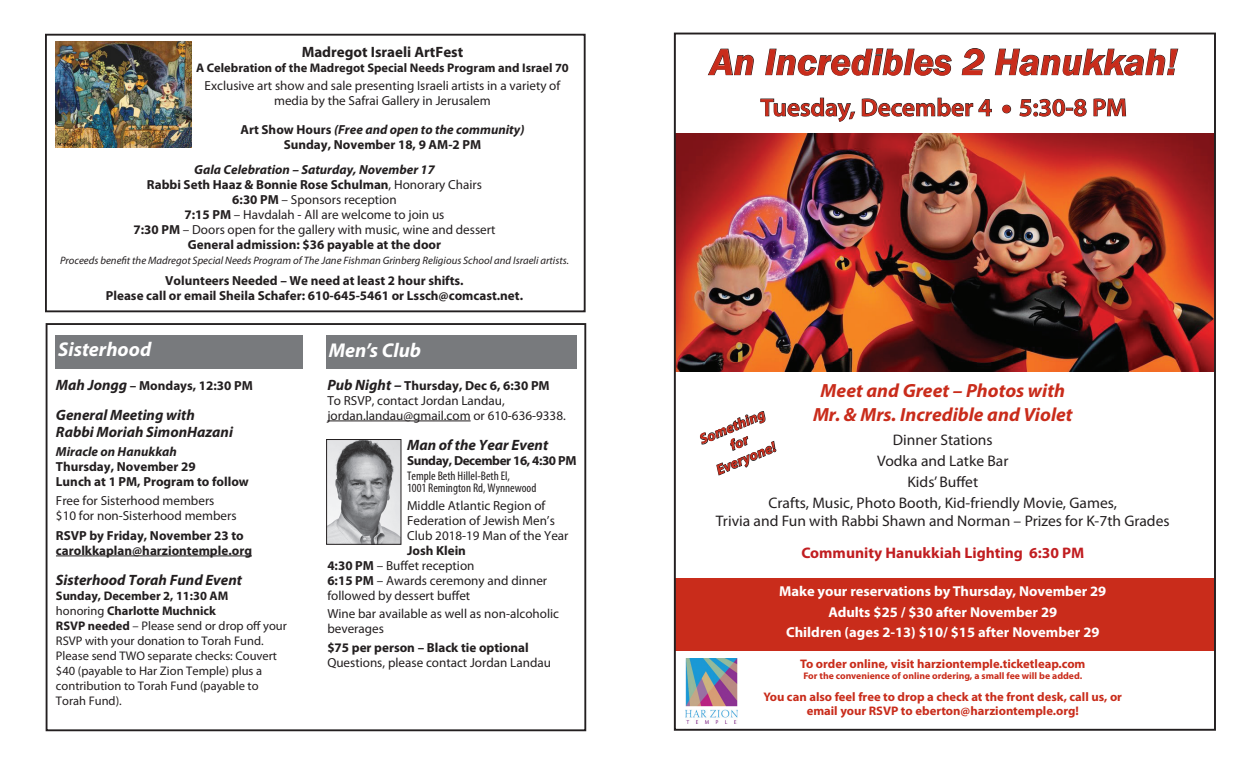
<style>
.page{position:relative;width:1260px;height:765px;background:#fff}
.page>*{position:absolute;margin:0;border:0;box-sizing:border-box;transform-origin:0 0}
.t1{font:italic 600 38.25px "Franklin Gothic";color:#c92c1b}
.t2{font:600 24.88px "Myriad Pro";color:#c92c1b}
.t3{font:italic 700 20px "Myriad Pro";color:#fff}
.t4{font:italic 700 19.12px/23.9px "Myriad Pro";color:#c92c1b;text-align:center}
.t5{font:15.25px/21px "Myriad Pro";color:#231f20;text-align:center}
.t6{font:700 15.25px "Myriad Pro";color:#c11e21}
.t7{font:italic 700 15px/17.5px "Myriad Pro";color:#231f20}
.t8{font:700 15px "Myriad Pro";color:#231f20}
.t9{font:700 14.38px/20.1px "Myriad Pro";color:#fff;text-align:center}
.t10{font:italic 700 14.38px/17.2px "Myriad Pro";color:#c92c1b;text-align:center}
.t11{font:13.12px/15px "Myriad Pro";color:#231f20}
.t12{font:700 13.12px/15px "Myriad Pro";color:#231f20;text-align:center}
.t13{font:700 13.12px "Myriad Pro";letter-spacing:-.03em;color:#231f20}
.t14{font:italic 700 13.12px "Myriad Pro";color:#231f20}
.t15{font:12.5px/15px "Myriad Pro";color:#231f20}
.t16{font:700 12.5px/14.4px "Myriad Pro";color:#c92c1b;text-align:center}
.t17{font:700 12.5px "Myriad Pro";color:#231f20}
.t18{font:condensed 12.5px/12.5px "Myriad Pro";color:#231f20}
.t19{font:italic 10.75px "Myriad Pro";color:#231f20}
.t20{font:700 9.62px "Myriad Pro";color:#c92c1b}
.s1{font-style:italic}
.s2{font-weight:700;font-style:italic}
.s3{font-weight:700}
.s4{font-style:italic;font-size:15px}
.s5{font-weight:700;font-style:italic;font-size:15px}
</style>
<div class="page">
<div style="left:45px;top:34px;width:541px;height:278px;border:2px solid #231f20"></div>
<div style="left:46px;top:323px;width:540px;height:408px;border:2px solid #231f20"></div>
<div style="left:56px;top:335px;width:247px;height:34px;background:#787a7d"></div>
<hr style="left:56px;top:556px;width:196px;height:1px;background:#231f20">
<div style="left:326px;top:335px;width:251px;height:34px;background:#787a7d"></div>
<hr style="left:327px;top:421px;width:144px;height:1px;background:#231f20">
<img style="left:328px;top:441px;width:71px;height:102px">
<div style="left:326px;top:439px;width:75px;height:106px;border:1px solid #231f20"></div>
<img style="left:56px;top:42px;width:136px;height:106px">
<img style="left:685px;top:659px;width:52px;height:64px">
<svg style="left:708px;top:49px;width:46px;height:26px"></svg>
<svg style="left:765px;top:48px;width:187px;height:28px"></svg>
<svg style="left:962px;top:48px;width:23px;height:27px"></svg>
<svg style="left:995px;top:49px;width:183px;height:27px"></svg>
<svg style="left:760px;top:98px;width:95px;height:24px"></svg>
<svg style="left:862px;top:98px;width:130px;height:19px"></svg>
<svg style="left:1002px;top:105px;width:9px;height:8px"></svg>
<svg style="left:1019px;top:99px;width:68px;height:18px"></svg>
<svg style="left:1094px;top:98px;width:32px;height:18px"></svg>
<div style="left:674px;top:578px;width:540px;height:72px;background:#c92c1b"></div>
<img style="left:677px;top:133px;width:536px;height:239px">
<svg style="left:700px;top:411px;width:76px;height:65px"></svg>
<p class="t8" style="left:302px;top:42px;width:163px">Madregot Israeli ArtFest</p>
<p class="t17" style="left:196px;top:59px;width:374px">A Celebration of the Madregot Special Needs Program and Israel 70</p>
<p class="t11" style="left:205px;top:78px;width:357px;text-align:center">Exclusive art show and sale presenting Israeli artists in a variety of media by the Safrai Gallery in Jerusalem</p>
<p class="t12" style="left:241px;top:122px;width:285px">Art Show Hours <span class="s1">(Free and open to the community)<br></span>Sunday, November 18, 9 AM-2 PM</p>
<p class="t11" style="left:134px;top:162px;width:363px;text-align:center"><span class="s2">Gala Celebration – Saturday, November 17<br></span><span class="s3">Rabbi Seth Haaz &amp; Bonnie Rose Schulman</span>, Honorary Chairs <span class="s3">6:30 PM</span> – Sponsors reception<br><span class="s3">7:15 PM</span> – Havdalah - All are welcome to join us<br><span class="s3">7:30 PM</span> – Doors open for the gallery with music, wine and dessert <span class="s3">General admission: $36 payable at the door</span></p>
<p class="t19" style="left:60px;top:254px;width:510px">Proceeds benefit the Madregot Special Needs Program of The Jane Fishman Grinberg Religious School and Israeli artists.</p>
<p class="t12" style="left:106px;top:273px;width:419px">Volunteers Needed – We need at least 2 hour shifts.<br>Please call or email Sheila Schafer: 610-645-5461 or Lssch@comcast.net.</p>
<h3 class="t3" style="left:58px;top:336px;width:95px">Sisterhood</h3>
<p class="t12" style="left:56px;top:377px;width:198px"><span class="s4">Mah Jongg</span> – Mondays, 12:30 PM</p>
<p class="t7" style="left:56px;top:405px;width:179px">General Meeting with<br>Rabbi Moriah SimonHazani</p>
<p class="t14" style="left:56px;top:443px;width:123px">Miracle on Hanukkah</p>
<p class="t12" style="left:56px;top:459px;width:195px;text-align:left">Thursday, November 29<br>Lunch at 1 PM, Program to follow</p>
<p class="t11" style="left:56px;top:493px;width:182px">Free for Sisterhood members $10 for non-Sisterhood members</p>
<p class="t12" style="left:56px;top:527px;width:198px;text-align:left">RSVP by Friday, November 23 to carolkkaplan@harziontemple.org</p>
<p class="t7" style="left:56px;top:570px;width:188px">Sisterhood Torah Fund Event</p>
<p class="t15" style="left:56px;top:588px;width:232px"><span class="s3">Sunday, December 2, 11:30 AM<br></span>honoring <span class="s3">Charlotte Muchnick<br>RSVP needed</span> – Please send or drop off your RSVP with your donation to Torah Fund.<br>Please send TWO separate checks: Couvert $40 (payable to Har Zion Temple) plus a contribution to Torah Fund (payable to Torah Fund).</p>
<h3 class="t3" style="left:329px;top:338px;width:94px">Men’s Club</h3>
<p class="t11" style="left:327px;top:377px;width:240px"><span class="s5">Pub Night –</span> <span class="s3">Thursday, Dec 6, 6:30 PM<br></span>To RSVP, contact Jordan Landau, jordan.landau@gmail.com or 610-636-9338.</p>
<p class="t7" style="left:407px;top:435px;width:143px">Man of the Year Event</p>
<p class="t13" style="left:407px;top:452px;width:171px">Sunday, December 16, 4:30 PM</p>
<p class="t18" style="left:407px;top:469px;width:131px">Temple Beth Hillel-Beth El,<br>1001 Remington Rd, Wynnewood</p>
<p class="t11" style="left:407px;top:497px;width:163px">Middle Atlantic Region of<br>Federation of Jewish Men’s<br>Club 2018-19 Man of the Year</p>
<p class="t11" style="left:327px;top:542px;width:221px;text-indent:80px"><span class="s3">Josh Klein<br>4:30 PM</span> – Buffet reception<br><span class="s3">6:15 PM</span> – Awards ceremony and dinner followed by dessert buffet</p>
<p class="t11" style="left:327px;top:606px;width:233px">Wine bar available as well as non-alcoholic beverages</p>
<p class="t12" style="left:327px;top:640px;width:203px">$75 per person – Black tie optional</p>
<p class="t11" style="left:327px;top:655px;width:225px">Questions, please contact Jordan Landau</p>
<h1 class="t1" style="left:710px;top:37px;width:469px">An Incredibles 2 Hanukkah!</h1>
<h2 class="t2" style="left:761px;top:92px;width:368px">Tuesday, December 4 ● 5:30-8 PM</h2>
<h3 class="t4" style="left:813px;top:378px;width:261px">Meet and Greet – Photos with<br>Mr. &amp; Mrs. Incredible and Violet</h3>
<p class="t5" style="left:769px;top:429px;width:350px">Dinner Stations<br>Vodka and Latke Bar<br>Kids’ Buffet<br>Crafts, Music, Photo Booth, Kid-friendly Movie, Games,</p>
<p class="t5" style="left:716px;top:510px;width:455px">Trivia and Fun with Rabbi Shawn and Norman – Prizes for K-7th Grades</p>
<p class="t6" style="left:801px;top:543px;width:284px">Community Hanukkiah Lighting 6:30 PM</p>
<p class="t9" style="left:779px;top:581px;width:329px">Make your reservations by Thursday, November 29<br>Adults $25 / $30 after November 29<br>Children (ages 2-13) $10/ $15 after November 29</p>
<p class="t16" style="left:800px;top:656px;width:287px">To order online, visit harziontemple.ticketleap.com</p>
<p class="t20" style="left:803px;top:669px;width:280px">For the convenience of online ordering, a small fee will be added.</p>
<p class="t16" style="left:764px;top:689px;width:360px">You can also feel free to drop a check at the front desk, call us, or email your RSVP to eberton@harziontemple.org!</p>
<p class="t10" style="left:697px;top:432px;width:71px;rotate:-23deg">Something for<br>Everyone!</p>
</div>
